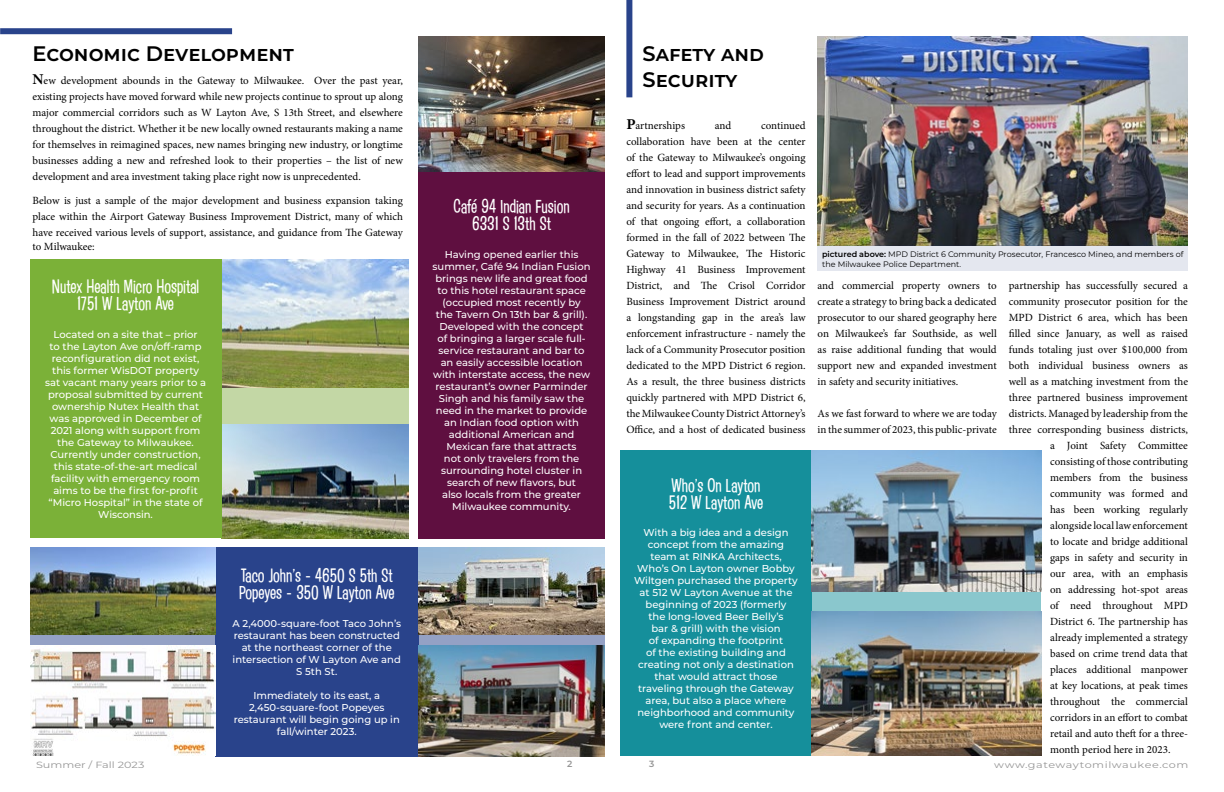
<style>
.page{position:relative;width:1224px;height:792px;background:#fff}
.page>*{position:absolute;margin:0;border:0;box-sizing:border-box;transform-origin:0 0}
.t1{font:600 21px "Montserrat";color:#000}
.t2{font:18px/17px "Hooligan JF";color:#fff}
.t3{font:11px/16px "Minion Pro";color:#000;text-align:justify}
.t4{font:500 10px/12px "Montserrat";color:#fff;text-align:center}
.t5{font:9px "Montserrat";letter-spacing:.035em;color:#969696;scale:1.25 1}
.t6{font:9px "Montserrat";color:#969696;scale:1.25 1}
.t7{font:600 9px "Montserrat";color:#969696}
.t8{font:8px/9.6px "Montserrat";color:#000}
.s1{font-family:"Minion Variable Concept";font-size:15px}
.s2{font-weight:600}
</style>
<div class="page">
<div style="left:215px;top:264px;width:194px;height:271px;background:#c3d7a5"></div>
<div style="left:406px;top:547px;width:199px;height:209px;background:#94a1c5"></div>
<div style="left:30px;top:558px;width:185px;height:198px;background:#94a1c5"></div>
<img style="left:818px;top:37px;width:370px;height:208px">
<div style="left:626px;top:0;width:6px;height:97px;background:#29438b"></div>
<div style="left:0;top:28px;width:232px;height:6px;background:#29438b"></div>
<div style="left:620px;top:451px;width:192px;height:305px;background:#158f9b"></div>
<img style="left:221px;top:260px;width:188px;height:127px">
<img style="left:221px;top:425px;width:188px;height:113px">
<div style="left:30px;top:260px;width:191px;height:278px;background:#7bb138"></div>
<div style="left:418px;top:172px;width:187px;height:366px;background:#5f0f40"></div>
<div style="left:215px;top:547px;width:203px;height:209px;background:#29438b"></div>
<img style="left:30px;top:547px;width:185px;height:88px">
<img style="left:30px;top:645px;width:185px;height:111px">
<svg style="left:812px;top:591px;width:229px;height:21px;background:#8ac3ca"></svg>
<img style="left:812px;top:612px;width:229px;height:144px">
<img style="left:812px;top:451px;width:229px;height:140px">
<img style="left:418px;top:645px;width:187px;height:111px">
<img style="left:418px;top:547px;width:187px;height:88px">
<div style="left:818px;top:245px;width:370px;height:26px;background:#e4e7ef"></div>
<img style="left:418px;top:36px;width:187px;height:136px">
<h1 class="t1" style="left:33px;top:39px;width:263px">Economic Development</h1>
<h1 class="t1" style="left:643px;top:39px;width:123px">Safety and</h1>
<p class="t3" style="left:33px;top:73px;width:372px"><span class="s1">N</span>ew development abounds in the Gateway to Milwaukee. Over the past year,</p>
<h1 class="t1" style="left:643px;top:64px;width:96px">Security</h1>
<p class="t3" style="left:33px;top:89px;width:372px">existing projects have moved forward while new projects continue to sprout up along major commercial corridors such as W Layton Ave, S 13th Street, and elsewhere throughout the district. Whether it be new locally owned restaurants making a name for themselves in reimagined spaces, new names bringing new industry, or longtime businesses adding a new and refreshed look to their properties – the list of new development and area investment taking place right now is unprecedented.</p>
<p class="t3" style="left:33px;top:193px;width:372px">Below is just a sample of the major development and business expansion taking place within the Airport Gateway Business Improvement District, many of which have received various levels of support, assistance, and guidance from The Gateway</p>
<p class="t3" style="left:33px;top:239px;width:64px">to Milwaukee:</p>
<p class="t3" style="left:626px;top:118px;width:60px"><span class="s1">P</span>artnerships</p>
<p class="t3" style="left:715px;top:118px;width:18px">and</p>
<p class="t3" style="left:626px;top:118px;width:181px;text-indent:135px">continued collaboration have been at the center of the Gateway to Milwaukee’s ongoing effort to lead and support improvements and innovation in business district safety and security for years. As a continuation of that ongoing effort, a collaboration formed in the fall of 2022 between The Gateway to Milwaukee, The Historic Highway 41 Business Improvement District, and The Crisol Corridor Business Improvement District around a longstanding gap in the area’s law enforcement infrastructure - namely the lack of a Community Prosecutor position dedicated to the MPD District 6 region.<br>As a result, the three business districts quickly partnered with MPD District 6, the Milwaukee County District Attorney’s Office, and a host of dedicated business</p>
<h2 class="t2" style="left:454px;top:198px;width:118px;text-align:center">Café 94 Indian Fusion<br>6331 S 13th St</h2>
<p class="t4" style="left:433px;top:248px;width:159px">Having opened earlier this summer, Café 94 Indian Fusion brings new life and great food to this hotel restaurant space (occupied most recently by<br>the Tavern On 13th bar &amp; grill).<br>Developed with the concept<br>of bringing a larger scale full&shy;service restaurant and bar to an easily accessible location with interstate access, the new restaurant’s owner Parminder<br>Singh and his family saw the need in the market to provide an Indian food option with additional American and<br>Mexican fare that attracts<br>not only travelers from the surrounding hotel cluster in search of new flavors, but<br>also locals from the greater<br>Milwaukee community.</p>
<h2 class="t2" style="left:52px;top:278px;width:149px;text-align:center">Nutex Health Micro Hospital<br>1751 W Layton Ave</h2>
<p class="t4" style="left:45px;top:328px;width:163px">Located on a site that – prior<br>to the Layton Ave on/off-ramp reconfiguration did not exist, this former WisDOT property sat vacant many years prior to a proposal submitted by current ownership Nutex Health that was approved in December of<br>2021 along with support from the Gateway to Milwaukee.<br>Currently under construction, this state-of-the-art medical facility with emergency room aims to be the first for-profit “Micro Hospital” in the state of<br>Wisconsin.</p>
<h2 class="t2" style="left:669px;top:476px;width:96px">Who’s On Layton<br>512 W Layton Ave</h2>
<p class="t4" style="left:634px;top:526px;width:165px">With a big idea and a design concept from the amazing team at RINKA Architects,<br>Who’s On Layton owner Bobby<br>Wiltgen purchased the property at 512 W Layton Avenue at the beginning of 2023 (formerly<br>the long-loved Beer Belly’s<br>bar &amp; grill) with the vision<br>of expanding the footprint<br>of the existing building and creating not only a destination that would attract those traveling through the Gateway area, but also a place where neighborhood and community were front and center.</p>
<h2 class="t2" style="left:239px;top:566px;width:157px">Taco John’s - 4650 S 5th St<br>Popeyes - 350 W Layton Ave</h2>
<p class="t4" style="left:232px;top:617px;width:170px">A 2,4000-square-foot Taco John’s restaurant has been constructed at the northeast corner of the intersection of W Layton Ave and<br>S 5th St.</p>
<p class="t4" style="left:234px;top:689px;width:168px">Immediately to its east, a<br>2,450-square-foot Popeyes restaurant will begin going up in fall/winter 2023.</p>
<p class="t8" style="left:822px;top:249px;width:363px"><span class="s2">pictured above:</span> MPD District 6 Community Prosecutor, Francesco Mineo, and members of the Milwaukee Police Department.</p>
<p class="t3" style="left:818px;top:277px;width:181px">and commercial property owners to create a strategy to bring back a dedicated prosecutor to our shared geography here on Milwaukee’s far Southside, as well as raise additional funding that would support new and expanded investment in safety and security initiatives.</p>
<p class="t3" style="left:818px;top:406px;width:181px">As we fast forward to where we are today in the summer of 2023, this public-private</p>
<p class="t3" style="left:1009px;top:277px;width:181px">partnership has successfully secured a</p>
<p class="t3" style="left:1009px;top:293px;width:181px">community prosecutor position for the</p>
<p class="t3" style="left:1009px;top:309px;width:181px">MPD District 6 area, which has been</p>
<p class="t3" style="left:1009px;top:325px;width:181px">filled since January, as well as raised</p>
<p class="t3" style="left:1009px;top:341px;width:181px">funds totaling just over $100,000 from</p>
<p class="t3" style="left:1009px;top:357px;width:181px">both individual business owners as</p>
<p class="t3" style="left:1009px;top:373px;width:181px">well as a matching investment from the</p>
<p class="t3" style="left:1009px;top:389px;width:181px">three partnered business improvement</p>
<p class="t3" style="left:1009px;top:405px;width:181px">districts. Managed by leadership from the</p>
<p class="t3" style="left:1009px;top:421px;width:181px">three corresponding business districts,</p>
<p class="t3" style="left:1050px;top:437px;width:139px">a Joint Safety Committee</p>
<p class="t3" style="left:1050px;top:453px;width:139px">consisting of those contributing</p>
<p class="t3" style="left:1050px;top:469px;width:139px">members from the business</p>
<p class="t3" style="left:1050px;top:485px;width:139px">community was formed and</p>
<p class="t3" style="left:1050px;top:501px;width:139px">has been working regularly</p>
<p class="t3" style="left:1050px;top:517px;width:139px">alongside local law enforcement</p>
<p class="t3" style="left:1050px;top:533px;width:139px">to locate and bridge additional</p>
<p class="t3" style="left:1050px;top:549px;width:139px">gaps in safety and security in</p>
<p class="t3" style="left:1050px;top:565px;width:139px">our area, with an emphasis</p>
<p class="t3" style="left:1050px;top:581px;width:139px">on addressing hot-spot areas</p>
<p class="t3" style="left:1050px;top:597px;width:139px">of need throughout MPD</p>
<p class="t3" style="left:1050px;top:613px;width:139px">District 6. The partnership has</p>
<p class="t3" style="left:1050px;top:629px;width:139px">already implemented a strategy</p>
<p class="t3" style="left:1050px;top:645px;width:139px">based on crime trend data that</p>
<p class="t3" style="left:1050px;top:661px;width:139px">places additional manpower</p>
<p class="t3" style="left:1050px;top:677px;width:139px">at key locations, at peak times</p>
<p class="t3" style="left:1050px;top:693px;width:139px">throughout the commercial</p>
<p class="t3" style="left:1050px;top:709px;width:139px">corridors in an effort to combat</p>
<p class="t3" style="left:1050px;top:725px;width:139px">retail and auto theft for a three-</p>
<p class="t3" style="left:1050px;top:741px;width:122px">month period here in 2023.</p>
<p class="t6" style="left:36px;top:758px;width:88px">Summer / Fall 2023</p>
<p class="t7" style="left:567px;top:757px;width:7px">2</p>
<p class="t7" style="left:649px;top:757px;width:7px">3</p>
<p class="t5" style="left:994px;top:758px;width:157px">www.gatewaytomilwaukee.com</p>
</div>
